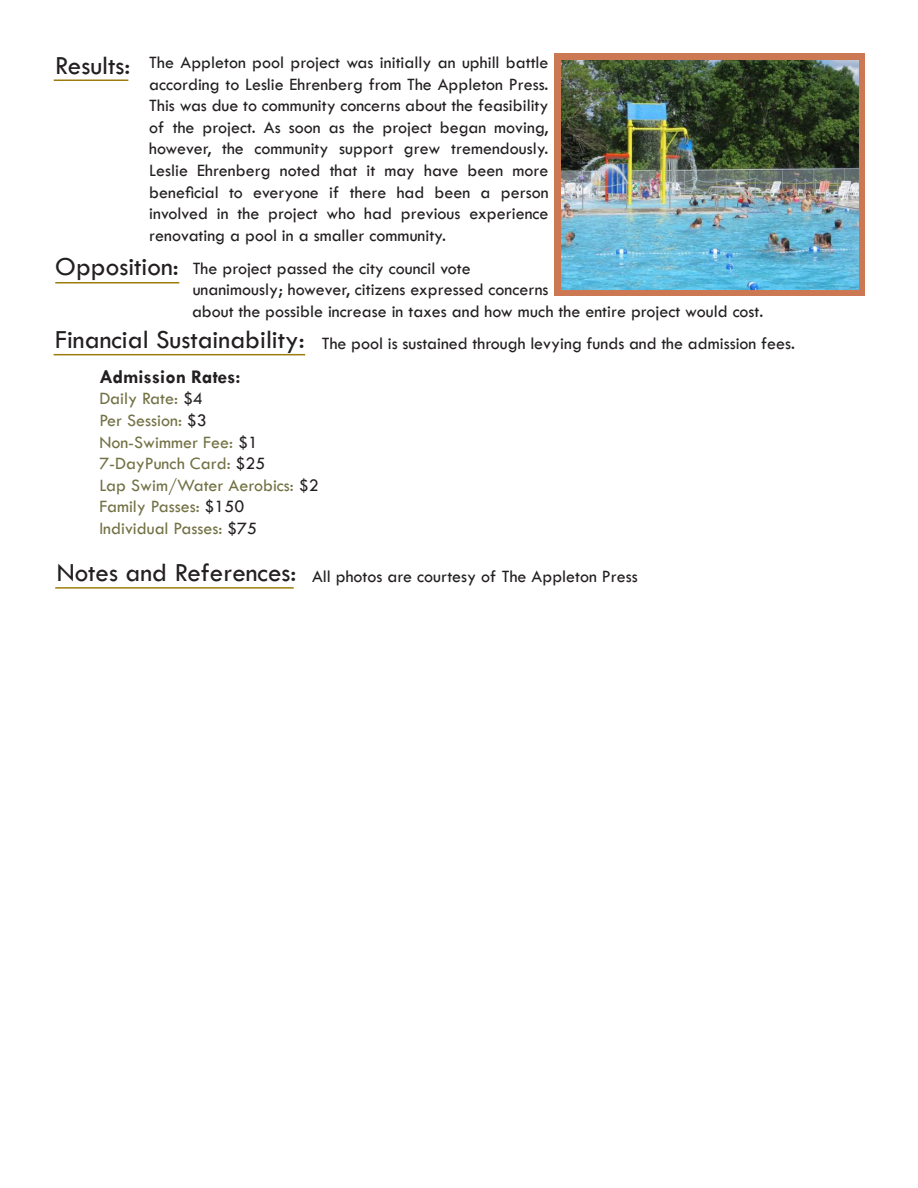
<style>
.page{position:relative;width:918px;height:1188px;background:#fff}
.page>*{position:absolute;margin:0;border:0;box-sizing:border-box;transform-origin:0 0}
.t1{font:27px "Tw Cen";color:#231f20}
.t2{font:700 19.5px "Tw Cen";color:#231f20}
.t3{font:18px/21.6px "Tw Cen";color:#231f20;text-align:justify}
.t4{font:18px/21.6px "Tw Cen";color:#727144}
.s1{color:#231f20}
</style>
<div class="page">
<hr style="left:55px;top:282px;width:124px;height:2px;background:#9c7c0c">
<hr style="left:54px;top:80px;width:74px;height:1px;background:#9c7c0c">
<hr style="left:54px;top:354px;width:251px;height:1px;background:#9c7c0c">
<hr style="left:55px;top:587px;width:239px;height:2px;background:#9c7c0c">
<div style="left:555px;top:53px;width:310px;height:243px;background:#cb7853"></div>
<img style="left:562px;top:60px;width:297px;height:230px">
<p class="t1" style="left:55px;top:49px;width:77px">Results:</p>
<p class="t3" style="left:149px;top:51px;width:401px">The Appleton pool project was initially an uphill battle according to Leslie Ehrenberg from The Appleton Press.<br>This was due to community concerns about the feasibility of the project. As soon as the project began moving, however, the community support grew tremendously.<br>Leslie Ehrenberg noted that it may have been more beneficial to everyone if there had been a person involved in the project who had previous experience renovating a pool in a smaller community.</p>
<p class="t1" style="left:55px;top:251px;width:125px">Opposition:</p>
<p class="t3" style="left:193px;top:257px;width:357px">The project passed the city council vote unanimously; however, citizens expressed concerns</p>
<p class="t1" style="left:55px;top:323px;width:251px">Financial Sustainability:</p>
<p class="t3" style="left:322px;top:333px;width:475px">The pool is sustained through levying funds and the admission fees.</p>
<p class="t3" style="left:192px;top:300px;width:573px">about the possible increase in taxes and how much the entire project would cost.</p>
<p class="t2" style="left:99px;top:365px;width:143px">Admission Rates:</p>
<p class="t4" style="left:99px;top:388px;width:105px">Daily Rate: <span class="s1">$4</span></p>
<p class="t4" style="left:99px;top:409px;width:109px">Per Session: <span class="s1">$3</span></p>
<p class="t4" style="left:99px;top:431px;width:160px">Non-Swimmer Fee: <span class="s1">$1</span></p>
<p class="t4" style="left:99px;top:453px;width:221px">7-DayPunch Card: <span class="s1">$25<br></span>Lap Swim/Water Aerobics: <span class="s1">$2</span></p>
<p class="t4" style="left:99px;top:496px;width:146px">Family Passes: <span class="s1">$150</span></p>
<p class="t4" style="left:99px;top:517px;width:159px">Individual Passes: <span class="s1">$75</span></p>
<p class="t1" style="left:57px;top:557px;width:241px">Notes and References:</p>
<p class="t3" style="left:312px;top:565px;width:327px">All photos are courtesy of The Appleton Press</p>
</div>
